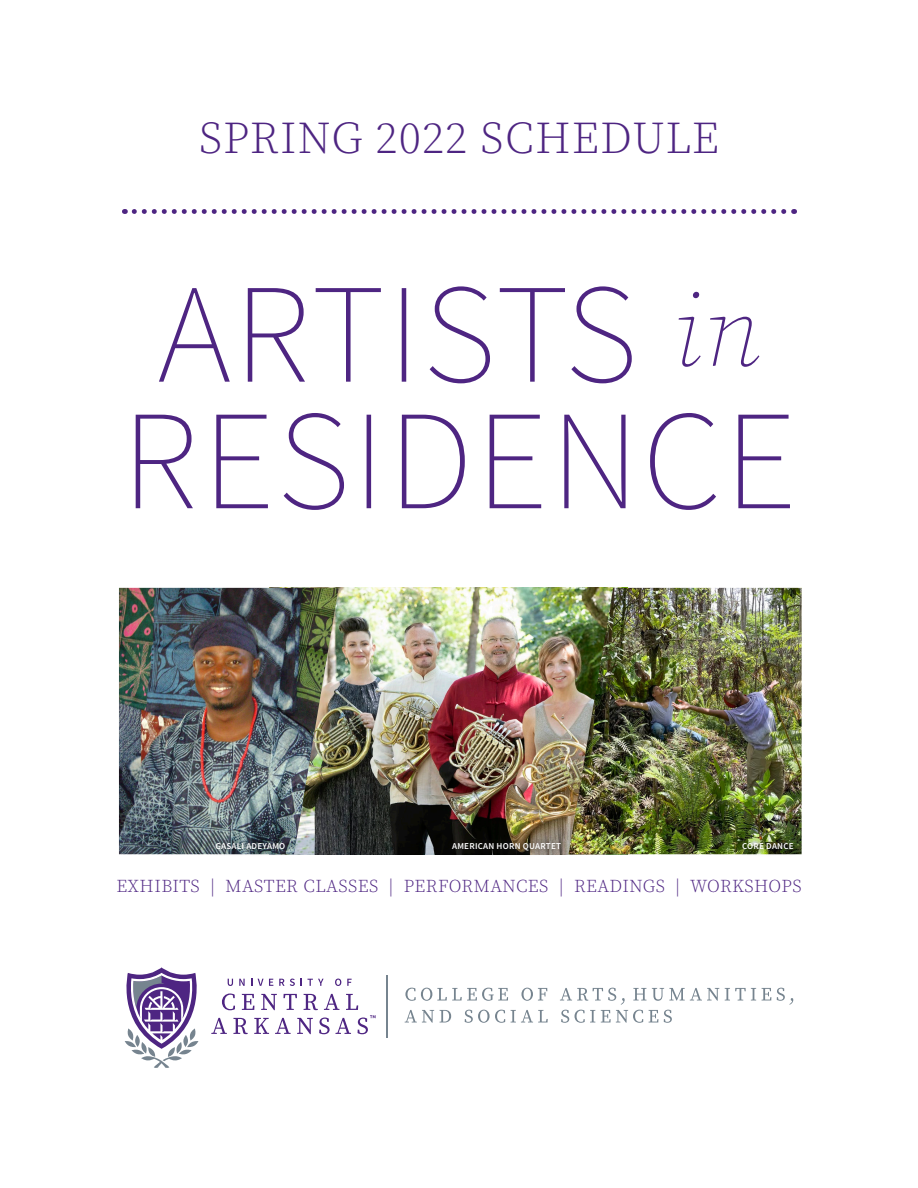
<style>
.page{position:relative;width:918px;height:1188px;background:#fff}
.page>*{position:absolute;margin:0;border:0;box-sizing:border-box;transform-origin:0 0}
.t1{font:300 45px "Source Serif Pro";letter-spacing:.025em;color:#4e2582}
.t2{font:300 18px "Source Serif Pro";letter-spacing:.025em;color:#4e2582}
.t3{font:600 9px "Source Sans Pro";letter-spacing:.025em;color:#fff}
</style>
<div class="page">
<svg style="left:125px;top:967px;width:251px;height:101px"></svg>
<svg style="left:405px;top:988px;width:103px;height:13px"></svg>
<svg style="left:521px;top:988px;width:26px;height:13px"></svg>
<svg style="left:725px;top:988px;width:31px;height:12px"></svg>
<svg style="left:762px;top:988px;width:9px;height:12px"></svg>
<svg style="left:777px;top:988px;width:16px;height:17px"></svg>
<svg style="left:405px;top:1010px;width:29px;height:13px"></svg>
<svg style="left:440px;top:1010px;width:11px;height:12px"></svg>
<svg style="left:465px;top:1010px;width:40px;height:13px"></svg>
<svg style="left:511px;top:1010px;width:37px;height:12px"></svg>
<svg style="left:560px;top:988px;width:159px;height:35px"></svg>
<hr style="left:386px;top:976px;width:1px;height:62px;background:#76848f">
<svg style="left:136px;top:413px;width:654px;height:97px"></svg>
<svg style="left:159px;top:286px;width:600px;height:97px"></svg>
<svg style="left:134px;top:209px;width:661px;height:5px"></svg>
<img style="left:339px;top:588px;width:209px;height:266px">
<img style="left:119px;top:588px;width:220px;height:266px">
<img style="left:548px;top:588px;width:254px;height:266px">
<div style="left:208px;top:835px;width:85px;height:22px;background:#231f20;opacity:.75"></div>
<div style="left:445px;top:835px;width:123px;height:23px;background:#231f20;opacity:.75"></div>
<div style="left:735px;top:835px;width:66px;height:22px;background:#231f20;opacity:.75"></div>
<p class="t1" style="left:199px;top:111px;width:521px">SPRING 2022 SCHEDULE</p>
<p class="t3" style="left:215px;top:841px;width:72px">GASALI ADEYAMO</p>
<p class="t3" style="left:452px;top:841px;width:110px">AMERICAN HORN QUARTET</p>
<p class="t3" style="left:742px;top:841px;width:53px">CORE DANCE</p>
<p class="t2" style="left:116px;top:875px;width:687px">EXHIBITS | MASTER CLASSES | PERFORMANCES | READINGS | WORKSHOPS</p>
</div>
